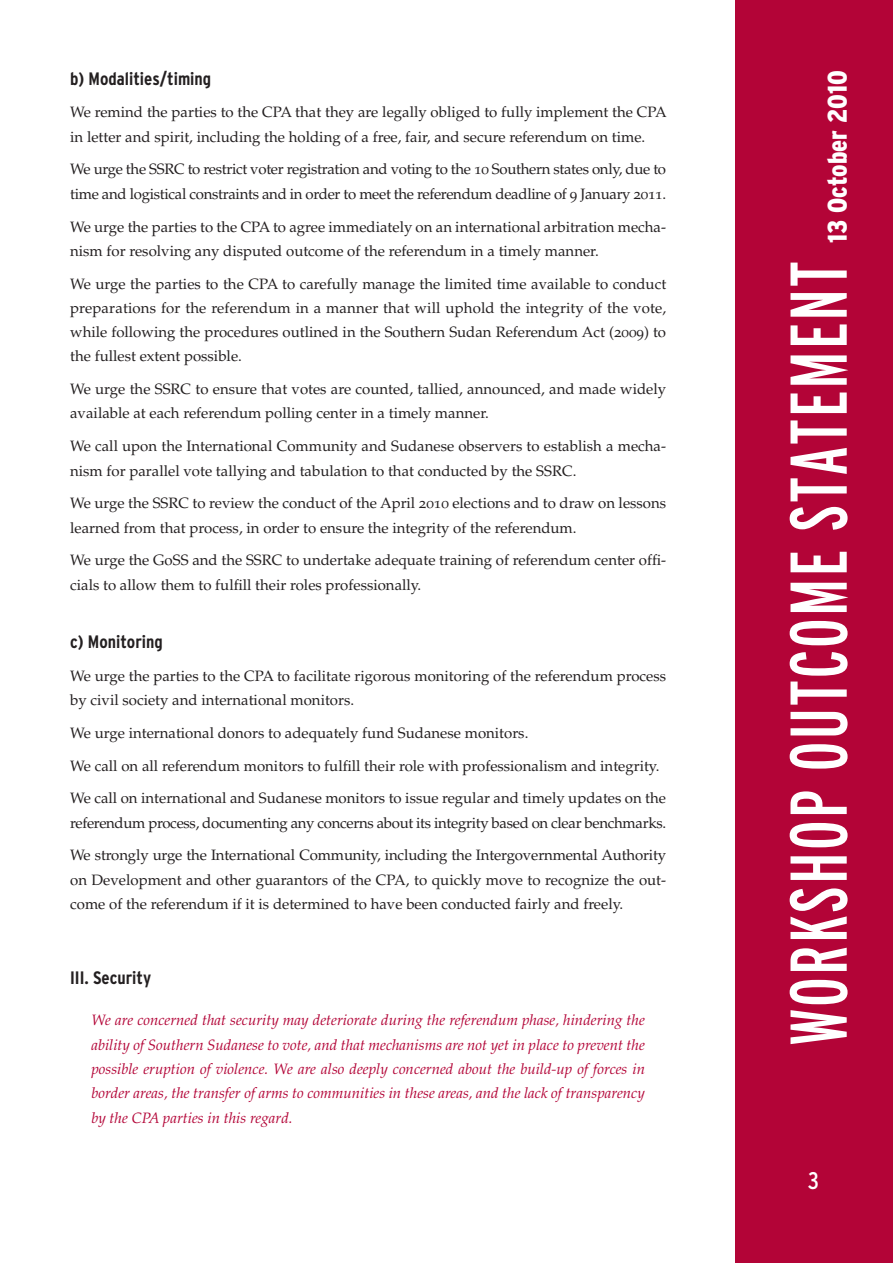
<style>
.page{position:relative;width:893px;height:1263px;background:#fff}
.page>*{position:absolute;margin:0;border:0;box-sizing:border-box;transform-origin:0 0}
.t1{font:extra-condensed 80.25px "Interstate";letter-spacing:.02em;color:#fff}
.t2{font:900 condensed 27px "Interstate";color:#fff}
.t3{font:condensed 24px "Interstate";color:#fff}
.t4{font:700 condensed 18px "Interstate";color:#231f20}
.t5{font:15px/24.3px "Palatino";color:#231f20}
.t6{font:italic 15px/24.3px "Palatino";color:#b30437;text-align:justify}
.t7{font:15px/24.3px "Palatino";letter-spacing:-.02em;color:#231f20}
.s1{font-family:"Palatino SC"}
</style>
<div class="page">
<div style="left:736px;top:0;width:157px;height:1263px;background:#b30437"></div>
<p class="t4" style="left:70px;top:68px;width:143px">b) Modalities/timing</p>
<p class="t5" style="left:70px;top:100px;width:598px">We remind the parties to the CPA that they are legally obliged to fully implement the CPA in letter and spirit, including the holding of a free, fair, and secure referendum on time.</p>
<p class="t7" style="left:70px;top:157px;width:597px">We urge the SSRC to restrict voter registration and voting to the <span class="s1">10</span> Southern states only, due to time and logistical constraints and in order to meet the referendum deadline of <span class="s1">9</span> January <span class="s1">2011</span>.</p>
<p class="t5" style="left:70px;top:215px;width:597px">We urge the parties to the CPA to agree immediately on an international arbitration mecha&shy;nism for resolving any disputed outcome of the referendum in a timely manner.</p>
<p class="t5" style="left:70px;top:272px;width:598px;text-align:justify">We urge the parties to the CPA to carefully manage the limited time available to conduct preparations for the referendum in a manner that will uphold the integrity of the vote, while following the procedures outlined in the Southern Sudan Referendum Act (<span class="s1">2009</span>) to the fullest extent possible.</p>
<p class="t5" style="left:70px;top:377px;width:597px">We urge the SSRC to ensure that votes are counted, tallied, announced, and made widely available at each referendum polling center in a timely manner.</p>
<p class="t5" style="left:70px;top:434px;width:597px">We call upon the International Community and Sudanese observers to establish a mecha&shy;nism for parallel vote tallying and tabulation to that conducted by the SSRC.</p>
<p class="t5" style="left:70px;top:491px;width:597px">We urge the SSRC to review the conduct of the April <span class="s1">2010</span> elections and to draw on lessons learned from that process, in order to ensure the integrity of the referendum.</p>
<p class="t5" style="left:70px;top:548px;width:597px">We urge the GoSS and the SSRC to undertake adequate training of referendum center offi&shy;cials to allow them to fulfill their roles professionally.</p>
<p class="t4" style="left:70px;top:631px;width:94px">c) Monitoring</p>
<p class="t5" style="left:70px;top:664px;width:597px">We urge the parties to the CPA to facilitate rigorous monitoring of the referendum process by civil society and international monitors.</p>
<p class="t5" style="left:70px;top:716px;width:597px;line-height:32.8px">We urge international donors to adequately fund Sudanese monitors.<br>We call on all referendum monitors to fulfill their role with professionalism and integrity.<br>We call on international and Sudanese monitors to issue regular and timely updates on the</p>
<p class="t7" style="left:70px;top:806px;width:598px;line-height:32.8px">referendum process, documenting any concerns about its integrity based on clear benchmarks.<br>We strongly urge the International Community, including the Intergovernmental Authority</p>
<p class="t5" style="left:70px;top:868px;width:597px">on Development and other guarantors of the CPA, to quickly move to recognize the out&shy;come of the referendum if it is determined to have been conducted fairly and freely.</p>
<p class="t4" style="left:70px;top:968px;width:83px">III. Security</p>
<p class="t6" style="left:91px;top:1008px;width:555px">We are concerned that security may deteriorate during the referendum phase, hindering the ability of Southern Sudanese to vote, and that mechanisms are not yet in place to prevent the possible eruption of violence. We are also deeply concerned about the build-up of forces in border areas, the transfer of arms to communities in these areas, and the lack of transparency by the CPA parties in this regard.</p>
<h2 class="t2" style="left:822px;top:243px;width:174px;rotate:-90deg">13 October 2010</h2>
<h1 class="t1" style="left:774px;top:1045px;width:786px;rotate:-90deg">WORKSHOP OUTCOME STATEMENT</h1>
<h3 class="t3" style="left:808px;top:1167px;width:13px">3</h3>
</div>
